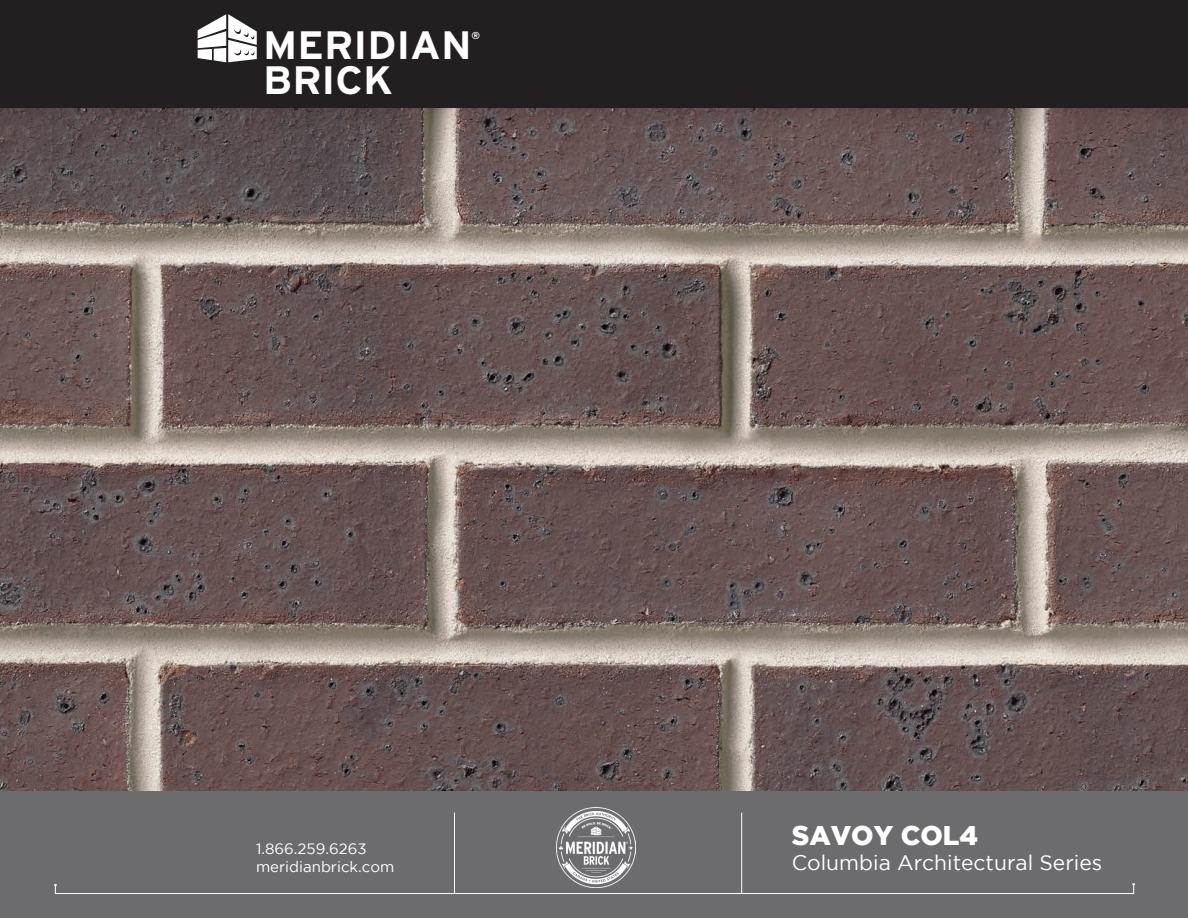
<style>
.page{position:relative;width:1188px;height:918px;background:#fff}
.page>*{position:absolute;margin:0;border:0;box-sizing:border-box;transform-origin:0 0}
.t1{font:700 39.6px "Interstate";color:#fff;scale:1.04 1}
.t2{font:900 27px "Gotham";color:#fff}
.t3{font:21px "Gotham";color:#fff}
.t4{font:15px/18px "Gotham";color:#fff}
.t5{font:700 10.05px "Interstate";color:#fff;scale:1.04 1}
</style>
<div class="page">
<div style="left:0;top:0;width:1188px;height:108px;background:#231f20"></div>
<img style="left:0;top:108px;width:1188px;height:683px">
<div style="left:0;top:791px;width:1188px;height:127px;background:#6c6c6f"></div>
<hr style="left:741px;top:813px;width:1px;height:81px;background:#fff">
<hr style="left:454px;top:813px;width:1px;height:81px;background:#fff">
<div style="left:55px;top:884px;width:1079px;height:10px;border:1px solid #fff"></div>
<img style="left:556px;top:808px;width:80px;height:79px">
<svg style="left:198px;top:14px;width:59px;height:48px"></svg>
<h1 class="t1" style="left:263px;top:23px;width:202px">MERIDIAN</h1>
<p class="t5" style="left:472px;top:29px;width:10px">®</p>
<h1 class="t1" style="left:263px;top:58px;width:126px">BRICK</h1>
<p class="t4" style="left:256px;top:839px;width:140px">1.866.259.6263 meridianbrick.com</p>
<h2 class="t2" style="left:792px;top:820px;width:188px">SAVOY COL4</h2>
<h3 class="t3" style="left:792px;top:851px;width:312px">Columbia Architectural Series</h3>
</div>
